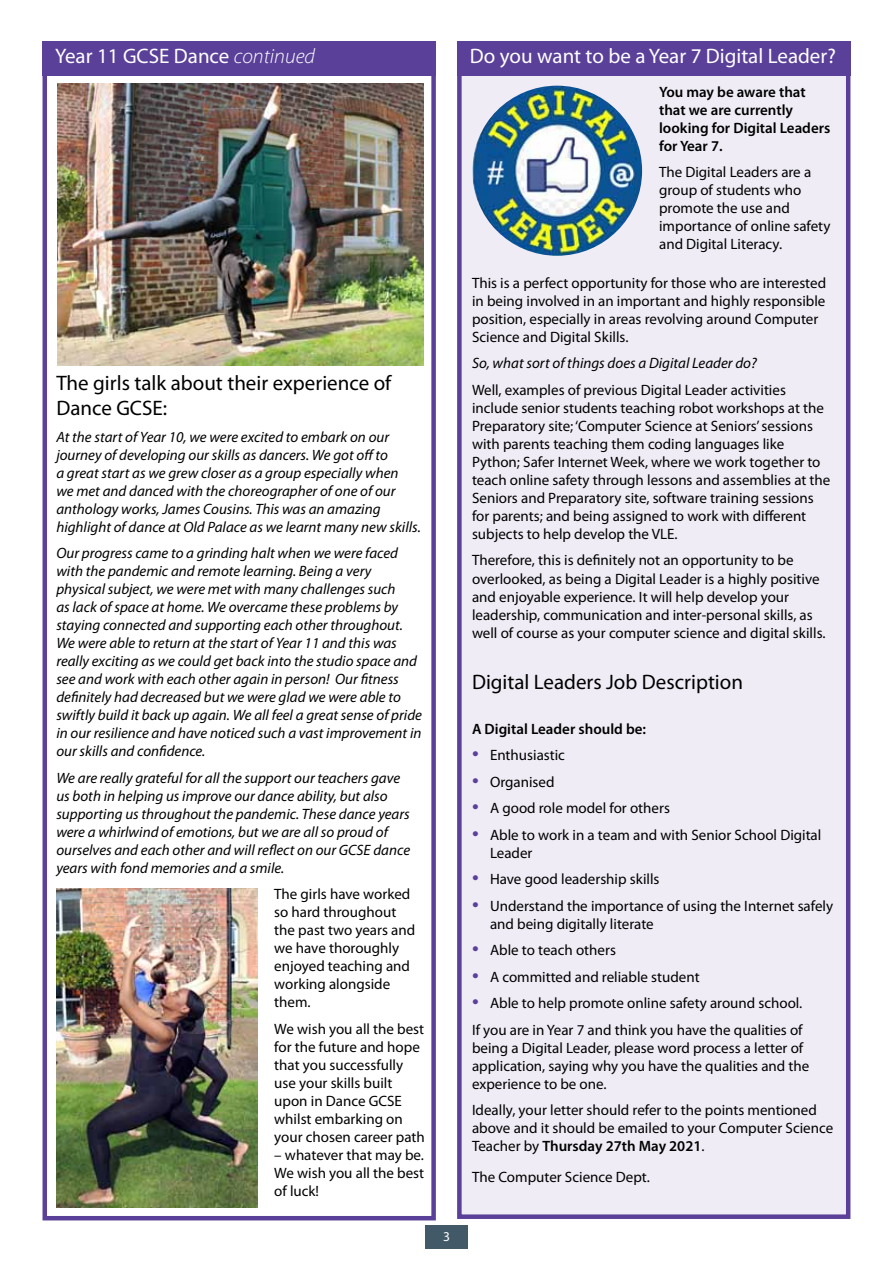
<style>
.page{position:relative;width:893px;height:1263px;background:#fff}
.page>*{position:absolute;margin:0;border:0;box-sizing:border-box;transform-origin:0 0}
.t1{font:21px/25.2px "Myriad Pro";color:#000}
.t2{font:21px "Myriad Pro";color:#fff}
.t3{font:15px/18px "Myriad Pro";color:#000}
.t4{font:italic 15px/18px "Myriad Pro";color:#000}
.t5{font:600 15px/18px "Myriad Pro";color:#000}
.t6{font:13.5px "Myriad Pro";color:#fff}
.s1{font-weight:300;font-style:italic}
.s2{font-size:24px;color:#5a4099}
.s3{font-weight:600}
</style>
<div class="page">
<div style="left:425px;top:1226px;width:43px;height:23px;background:#425968"></div>
<div style="left:43px;top:41px;width:393px;height:1179px;border:4px solid #5a4099"></div>
<div style="left:43px;top:41px;width:393px;height:34px;background:#5a4099"></div>
<img style="left:57px;top:84px;width:367px;height:281px">
<img style="left:56px;top:889px;width:201px;height:319px">
<div style="left:457px;top:41px;width:393px;height:1178px;background:#efecf5;border:4px solid #5a4099"></div>
<div style="left:457px;top:41px;width:393px;height:34px;background:#5a4099"></div>
<img style="left:472px;top:86px;width:170px;height:170px;border-radius:85px">
<h1 class="t2" style="left:55px;top:43px;width:261px">Year 11 GCSE Dance <span class="s1">continued</span></h1>
<h1 class="t1" style="left:56px;top:370px;width:336px">The girls talk about their experience of<br>Dance GCSE:</h1>
<p class="t4" style="left:56px;top:427px;width:366px">At the start of Year 10, we were excited to embark on our journey of developing our skills as dancers. We got off to<br>a great start as we grew closer as a group especially when<br>we met and danced with the choreographer of one of our anthology works, James Cousins. This was an amazing highlight of dance at Old Palace as we learnt many new skills.</p>
<p class="t4" style="left:56px;top:544px;width:367px">Our progress came to a grinding halt when we were faced with the pandemic and remote learning. Being a very physical subject, we were met with many challenges such<br>as lack of space at home. We overcame these problems by staying connected and supporting each other throughout.<br>We were able to return at the start of Year 11 and this was really exciting as we could get back into the studio space and see and work with each other again in person! Our fitness definitely had decreased but we were glad we were able to swiftly build it back up again. We all feel a great sense of pride in our resilience and have noticed such a vast improvement in our skills and confidence.</p>
<p class="t4" style="left:56px;top:768px;width:355px">We are really grateful for all the support our teachers gave us both in helping us improve our dance ability, but also supporting us throughout the pandemic. These dance years were a whirlwind of emotions, but we are all so proud of ourselves and each other and will reflect on our GCSE dance years with fond memories and a smile.</p>
<p class="t3" style="left:274px;top:885px;width:142px">The girls have worked so hard throughout the past two years and we have thoroughly enjoyed teaching and working alongside them.</p>
<p class="t3" style="left:274px;top:1019px;width:152px">We wish you all the best for the future and hope that you successfully use your skills built upon in Dance GCSE whilst embarking on your chosen career path</p>
<p class="t3" style="left:274px;top:1145px;width:151px;text-align:justify">– whatever that may be.<br>We wish you all the best of luck!</p>
<p class="t6" style="left:443px;top:1228px;width:8px">3</p>
<h1 class="t2" style="left:470px;top:43px;width:367px">Do you want to be a Year 7 Digital Leader?</h1>
<p class="t5" style="left:659px;top:82px;width:173px">You may be aware that that we are currently looking for Digital Leaders for Year 7.</p>
<p class="t3" style="left:659px;top:163px;width:173px">The Digital Leaders are a group of students who promote the use and importance of online safety and Digital Literacy.</p>
<p class="t3" style="left:472px;top:274px;width:356px">This is a perfect opportunity for those who are interested in being involved in an important and highly responsible position, especially in areas revolving around Computer Science and Digital Skills.</p>
<p class="t4" style="left:472px;top:354px;width:286px">So, what sort of things does a Digital Leader do?</p>
<p class="t3" style="left:472px;top:381px;width:360px">Well, examples of previous Digital Leader activities include senior students teaching robot workshops at the Preparatory site; ‘Computer Science at Seniors’ sessions with parents teaching them coding languages like Python; Safer Internet Week, where we work together to teach online safety through lessons and assemblies at the Seniors and Preparatory site, software training sessions for parents; and being assigned to work with different subjects to help develop the VLE.</p>
<p class="t3" style="left:472px;top:551px;width:355px">Therefore, this is definitely not an opportunity to be overlooked, as being a Digital Leader is a highly positive and enjoyable experience. It will help develop your leadership, communication and inter-personal skills, as well of course as your computer science and digital skills.</p>
<h1 class="t1" style="left:472px;top:669px;width:273px">Digital Leaders Job Description</h1>
<p class="t5" style="left:472px;top:719px;width:176px">A Digital Leader should be:</p>
<p class="t3" style="left:472px;top:746px;width:95px"><span class="s2">•</span> Enthusiastic</p>
<p class="t3" style="left:472px;top:772px;width:84px"><span class="s2">•</span> Organised</p>
<p class="t3" style="left:472px;top:799px;width:199px"><span class="s2">•</span> A good role model for others</p>
<p class="t3" style="left:490px;top:825px;width:333px;text-indent:-18px"><span class="s2">•</span> Able to work in a team and with Senior School Digital<br>Leader</p>
<p class="t3" style="left:472px;top:870px;width:189px"><span class="s2">•</span> Have good leadership skills</p>
<p class="t3" style="left:490px;top:896px;width:345px;text-indent:-18px"><span class="s2">•</span> Understand the importance of using the Internet safely and being digitally literate</p>
<p class="t3" style="left:472px;top:941px;width:145px"><span class="s2">•</span> Able to teach others</p>
<p class="t3" style="left:472px;top:967px;width:229px"><span class="s2">•</span> A committed and reliable student</p>
<p class="t3" style="left:472px;top:990px;width:332px;line-height:26.5px"><span class="s2">•</span> Able to help promote online safety around school.<br>If you are in Year 7 and think you have the qualities of</p>
<p class="t3" style="left:472px;top:1038px;width:339px">being a Digital Leader, please word process a letter of application, saying why you have the qualities and the experience to be one.</p>
<p class="t3" style="left:472px;top:1101px;width:363px">Ideally, your letter should refer to the points mentioned above and it should be emailed to your Computer Science<br>Teacher by <span class="s3">Thursday 27th May 2021</span>.</p>
<p class="t3" style="left:472px;top:1168px;width:179px">The Computer Science Dept.</p>
</div>
